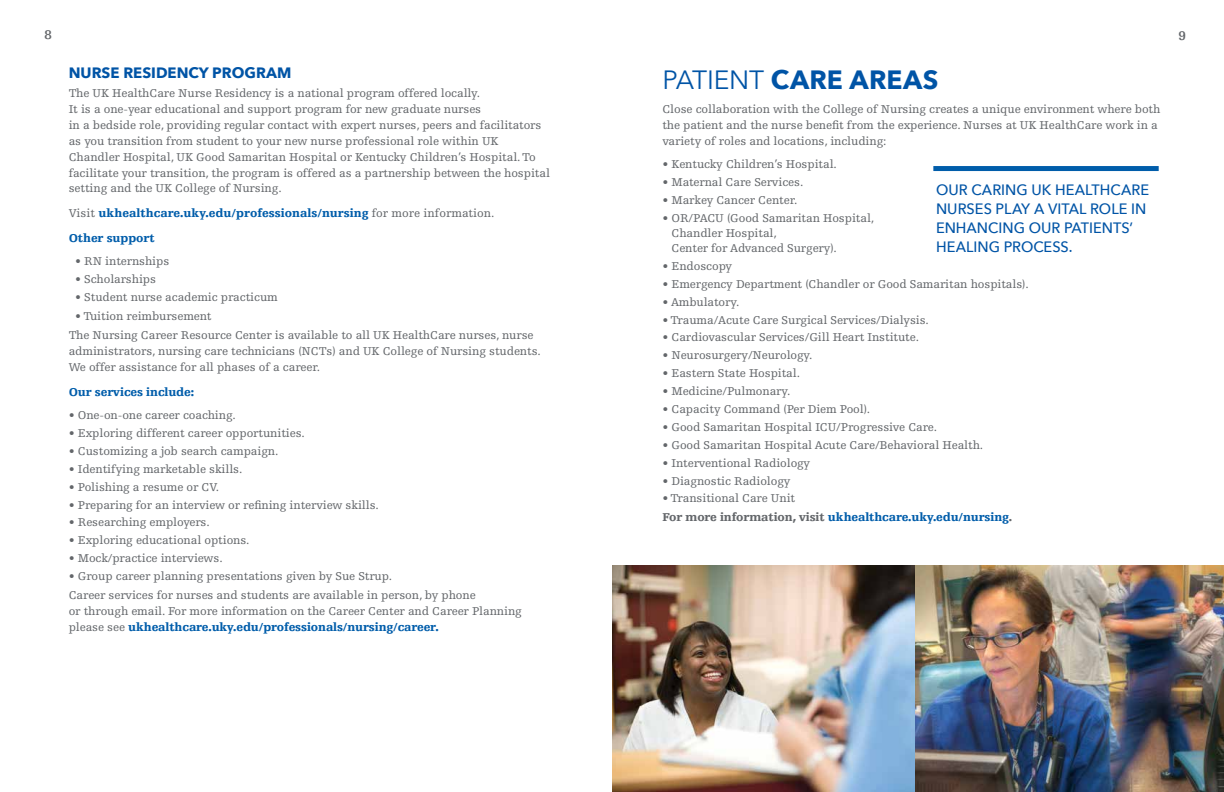
<style>
.page{position:relative;width:1224px;height:792px;background:#fff}
.page>*{position:absolute;margin:0;border:0;box-sizing:border-box;transform-origin:0 0}
.t1{font:700 26.4px "Avenir Next";letter-spacing:.005em;color:#0054a6}
.t2{font:500 15px/19px "Avenir Next";color:#0054a6}
.t3{font:700 15px "Avenir Next";color:#0054a6}
.t4{font:700 13.2px "Egyptienne FLT Std";color:#63666a}
.t5{font:12px/16px "Egyptienne FLT Std";letter-spacing:-.01em;color:#63666a}
.t6{font:900 12px/18.9px "Egyptienne FLT Std";letter-spacing:-.01em;color:#005daa}
.s1{font-weight:400;color:#63666a}
.s2{font-weight:900;color:#005daa}
.s3{font-weight:400}
.s4{color:#63666a}
</style>
<div class="page">
<img style="left:612px;top:565px;width:303px;height:227px">
<img style="left:915px;top:565px;width:309px;height:227px">
<div style="left:933px;top:166px;width:226px;height:5px;background:#005daa"></div>
<p class="t4" style="left:45px;top:28px;width:9px">8</p>
<p class="t4" style="left:1179px;top:29px;width:9px">9</p>
<p class="t3" style="left:69px;top:59px;width:224px">NURSE RESIDENCY PROGRAM</p>
<p class="t5" style="left:69px;top:85px;width:483px">The UK HealthCare Nurse Residency is a national program offered locally.<br>It is a one-year educational and support program for new graduate nurses<br>in a bedside role, providing regular contact with expert nurses, peers and facilitators as you transition from student to your new nurse professional role within UK Chandler Hospital, UK Good Samaritan Hospital or Kentucky Children’s Hospital. To facilitate your transition, the program is offered as a partnership between the hospital setting and the UK College of Nursing.</p>
<p class="t6" style="left:69px;top:201px;width:427px;line-height:24.6px"><span class="s1">Visit</span> ukhealthcare.uky.edu/professionals/nursing <span class="s1">for more information.<br></span>Other support</p>
<p class="t5" style="left:75px;top:254px;width:96px">• RN internships</p>
<p class="t5" style="left:75px;top:272px;width:82px">• Scholarships</p>
<p class="t5" style="left:75px;top:289px;width:204px">• Student nurse academic practicum</p>
<p class="t5" style="left:69px;top:307px;width:466px;line-height:18.9px;text-indent:6px">• Tuition reimbursement<br>The Nursing Career Resource Center is available to all UK HealthCare nurses, nurse</p>
<p class="t5" style="left:69px;top:343px;width:474px">administrators, nursing care technicians (NCTs) and UK College of Nursing students.<br>We offer assistance for all phases of a career.</p>
<p class="t6" style="left:69px;top:382px;width:127px">Our services include:</p>
<p class="t5" style="left:69px;top:407px;width:169px">• One-on-one career coaching.</p>
<p class="t5" style="left:69px;top:425px;width:238px">• Exploring different career opportunities.</p>
<p class="t5" style="left:69px;top:443px;width:211px">• Customizing a job search campaign.</p>
<p class="t5" style="left:69px;top:461px;width:175px">• Identifying marketable skills.</p>
<p class="t5" style="left:69px;top:479px;width:152px">• Polishing a resume or CV.</p>
<p class="t5" style="left:69px;top:497px;width:312px">• Preparing for an interview or refining interview skills.</p>
<p class="t5" style="left:69px;top:515px;width:143px">• Researching employers.</p>
<p class="t5" style="left:69px;top:533px;width:182px">• Exploring educational options.</p>
<p class="t5" style="left:69px;top:550px;width:155px">• Mock/practice interviews.</p>
<p class="t5" style="left:69px;top:567px;width:408px;line-height:18.9px">• Group career planning presentations given by Sue Strup.<br>Career services for nurses and students are available in person, by phone</p>
<p class="t5" style="left:69px;top:603px;width:455px">or through email. For more information on the Career Center and Career Planning please see <span class="s2">ukhealthcare.uky.edu/professionals/nursing/career.</span></p>
<h1 class="t1" style="left:662px;top:57px;width:278px"><span class="s3">PATIENT</span> CARE AREAS</h1>
<p class="t5" style="left:662px;top:101px;width:500px">Close collaboration with the College of Nursing creates a unique environment where both the patient and the nurse benefit from the experience. Nurses at UK HealthCare work in a variety of roles and locations, including:</p>
<p class="t5" style="left:662px;top:157px;width:176px">• Kentucky Children’s Hospital.</p>
<p class="t5" style="left:662px;top:175px;width:143px">• Maternal Care Services.</p>
<p class="t5" style="left:662px;top:192px;width:136px">• Markey Cancer Center.</p>
<p class="t5" style="left:671px;top:211px;width:204px;line-height:15px;text-indent:-9px">• OR/PACU (Good Samaritan Hospital,<br>Chandler Hospital,<br>Center for Advanced Surgery).</p>
<p class="t5" style="left:662px;top:258px;width:71px">• Endoscopy</p>
<p class="t5" style="left:662px;top:276px;width:368px">• Emergency Department (Chandler or Good Samaritan hospitals).</p>
<p class="t5" style="left:662px;top:294px;width:78px">• Ambulatory.</p>
<p class="t5" style="left:662px;top:312px;width:268px">• Trauma/Acute Care Surgical Services/Dialysis.</p>
<p class="t5" style="left:662px;top:330px;width:258px">• Cardiovascular Services/Gill Heart Institute.</p>
<p class="t5" style="left:662px;top:348px;width:152px">• Neurosurgery/Neurology.</p>
<p class="t5" style="left:662px;top:365px;width:139px">• Eastern State Hospital.</p>
<p class="t5" style="left:662px;top:383px;width:130px">• Medicine/Pulmonary.</p>
<p class="t5" style="left:662px;top:401px;width:209px">• Capacity Command (Per Diem Pool).</p>
<p class="t5" style="left:662px;top:419px;width:276px">• Good Samaritan Hospital ICU/Progressive Care.</p>
<p class="t5" style="left:662px;top:437px;width:322px">• Good Samaritan Hospital Acute Care/Behavioral Health.</p>
<p class="t5" style="left:662px;top:455px;width:149px">• Interventional Radiology</p>
<p class="t5" style="left:662px;top:473px;width:130px">• Diagnostic Radiology</p>
<p class="t6" style="left:662px;top:489px;width:351px"><span class="s1">• Transitional Care Unit<br></span><span class="s4">For more information, visit</span> ukhealthcare.uky.edu/nursing<span class="s4">.</span></p>
<p class="t2" style="left:936px;top:180px;width:215px">OUR CARING UK HEALTHCARE<br>NURSES PLAY A VITAL ROLE IN<br>ENHANCING OUR PATIENTS’<br>HEALING PROCESS.</p>
</div>
